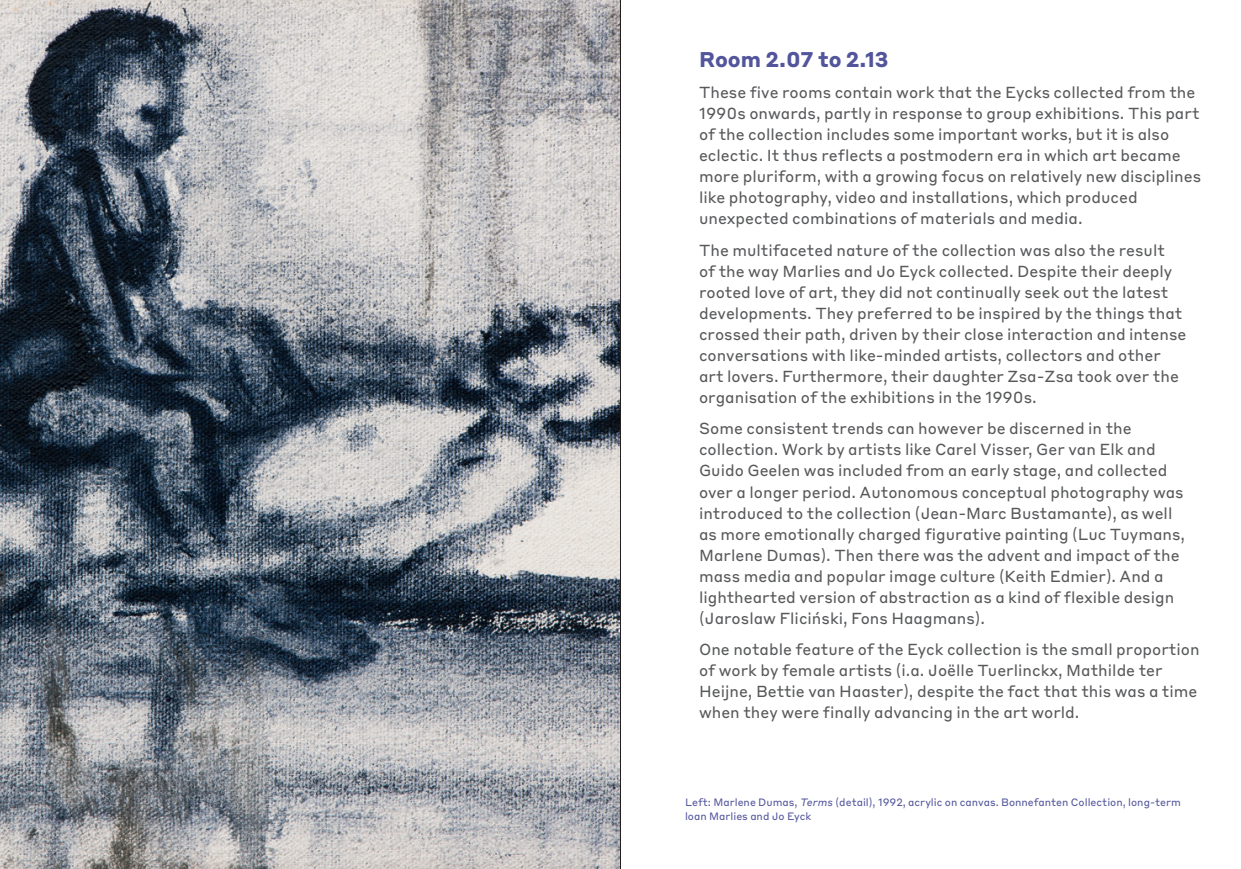
<style>
.page{position:relative;width:1241px;height:869px;background:#fff}
.page>*{position:absolute;margin:0;border:0;box-sizing:border-box;transform-origin:0 0}
.BF_BL_Body{font:700 21px "Styrene B";color:#52559b}
.BF_BL_Body-2{font:15.75px/21px "Styrene B";color:#57585a}
.BF_BL_Body_Small_Caption{font:10.5px/14px "Styrene B";color:#52559b}
.s1{font-style:italic}
</style>
<div class="page">
<img style="left:0;top:0;width:620px;height:868px">
<hr style="left:620px;top:0;width:1px;height:868px;background:#231f20">
<p class="BF_BL_Body" style="left:699px;top:41px;width:191px">Room 2.07 to 2.13</p>
<p class="BF_BL_Body-2" style="left:699px;top:81px;width:503px">These five rooms contain work that the Eycks collected from the 1990s onwards, partly in response to group exhibitions. This part of the collection includes some important works, but it is also eclectic. It thus reflects a postmodern era in which art became more pluriform, with a growing focus on relatively new disciplines like photography, video and installations, which produced unexpected combinations of materials and media.</p>
<p class="BF_BL_Body-2" style="left:699px;top:238px;width:489px">The multifaceted nature of the collection was also the result<br>of the way Marlies and Jo Eyck collected. Despite their deeply rooted love of art, they did not continually seek out the latest developments. They preferred to be inspired by the things that crossed their path, driven by their close interaction and intense conversations with like-minded artists, collectors and other art lovers. Furthermore, their daughter Zsa-Zsa took over the organisation of the exhibitions in the 1990s.</p>
<p class="BF_BL_Body-2" style="left:699px;top:417px;width:487px">Some consistent trends can however be discerned in the collection. Work by artists like Carel Visser, Ger van Elk and Guido Geelen was included from an early stage, and collected over a longer period. Autonomous conceptual photography was introduced to the collection (Jean-Marc Bustamante), as well as more emotionally charged figurative painting (Luc Tuymans, Marlene Dumas). Then there was the advent and impact of the mass media and popular image culture (Keith Edmier). And a lighthearted version of abstraction as a kind of flexible design (Jaroslaw Fliciński, Fons Haagmans).</p>
<p class="BF_BL_Body-2" style="left:699px;top:637px;width:502px">One notable feature of the Eyck collection is the small proportion of work by female artists (i.a. Joëlle Tuerlinckx, Mathilde ter Heijne, Bettie van Haaster), despite the fact that this was a time when they were finally advancing in the art world.</p>
<p class="BF_BL_Body_Small_Caption" style="left:685px;top:793px;width:497px">Left: Marlene Dumas, <span class="s1">Terms</span> (detail), 1992, acrylic on canvas. Bonnefanten Collection, long-term loan Marlies and Jo Eyck</p>
</div>
